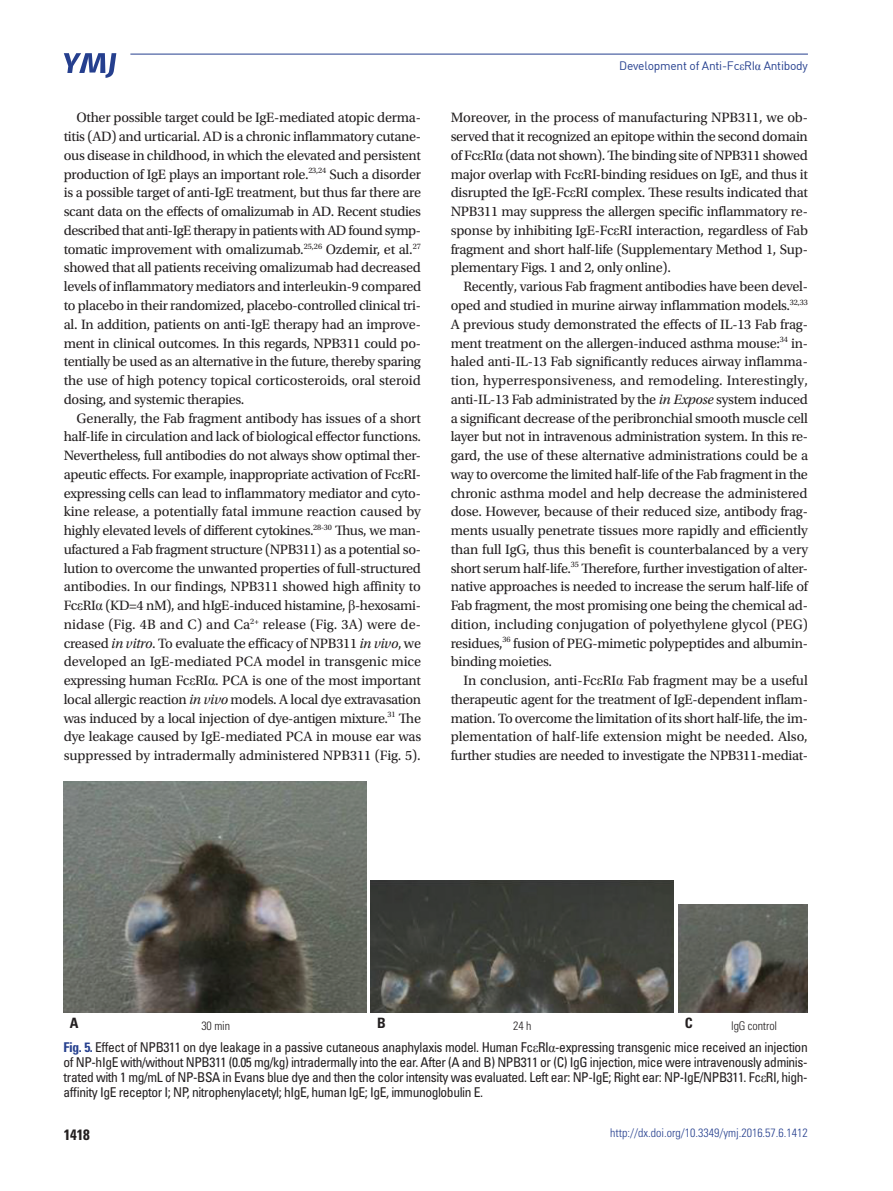
<style>
.page{position:relative;width:893px;height:1191px;background:#fff}
.page>*{position:absolute;margin:0;border:0;box-sizing:border-box;transform-origin:0 0}
.t1{font:700 condensed 15px "Univers LT Std";color:#231f20}
.본문{font:14.25px/18.8px "Utopia Std";letter-spacing:-.02em;color:#231f20;text-align:justify}
.t2{font:700 condensed 14.25px "Univers LT Std";color:#231f20}
.그림제목{font:condensed 13.5px/15px "Univers LT Std";letter-spacing:-.03em;color:#231f20;text-align:justify}
.t3{font:300 condensed 12px "Univers LT Std";color:#253f8e}
.t4{font:12px "Dinreg";letter-spacing:-.02em;color:#253f8e}
.그래프_글{font:300 condensed 12px "Univers LT Std";letter-spacing:-.01em;color:#231f20}
.s1{font-family:"Times New Roman"}
.s2{font-style:italic}
.s3{font-weight:700;color:#253f8e}
.s4{font-family:"Times New Roman";font-stretch:normal}
</style>
<div class="page">
<svg style="left:64px;top:53px;width:52px;height:25px"></svg>
<hr style="left:130px;top:54px;width:678px;height:1px;background:#253f8e">
<img style="left:64px;top:781px;width:303px;height:231px">
<img style="left:371px;top:880px;width:303px;height:132px">
<img style="left:678px;top:905px;width:130px;height:107px">
<p class="본문" style="left:64px;top:109px;width:359px;text-indent:13px">Other possible target could be IgE-mediated atopic derma&shy;titis (AD) and urticarial. AD is a chronic inflammatory cutane&shy;ous disease in childhood, in which the elevated and persistent production of IgE plays an important role.<sup>23,24</sup> Such a disorder is a possible target of anti-IgE treatment, but thus far there are scant data on the effects of omalizumab in AD. Recent studies described that anti-IgE therapy in patients with AD found symp&shy;tomatic improvement with omalizumab.<sup>25,26</sup> Ozdemir, et al.<sup>27 </sup>showed that all patients receiving omalizumab had decreased levels of inflammatory mediators and interleukin-9 compared to placebo in their randomized, placebo-controlled clinical tri&shy;al. In addition, patients on anti-IgE therapy had an improve&shy;ment in clinical outcomes. In this regards, NPB311 could po&shy;tentially be used as an alternative in the future, thereby sparing the use of high potency topical corticosteroids, oral steroid dosing, and systemic therapies.</p>
<p class="본문" style="left:64px;top:409px;width:359px;text-indent:13px">Generally, the Fab fragment antibody has issues of a short half-life in circulation and lack of biological effector functions.<br>Nevertheless, full antibodies do not always show optimal ther&shy;apeutic effects. For example, inappropriate activation of Fc<span class="s1">ε</span>RI&shy;expressing cells can lead to inflammatory mediator and cyto&shy;kine release, a potentially fatal immune reaction caused by highly elevated levels of different cytokines.<sup>28-30</sup> Thus, we man&shy;ufactured a Fab fragment structure (NPB311) as a potential so&shy;lution to overcome the unwanted properties of full-structured antibodies. In our findings, NPB311 showed high affinity to Fc<span class="s1">ε</span>RI<span class="s1">α</span> (KD=4 nM), and hIgE-induced histamine, <span class="s1">β</span>-hexosami&shy;nidase (Fig. 4B and C) and Ca<sup>2+</sup> release (Fig. 3A) were de&shy;creased <span class="s2">in vitro</span>. To evaluate the efficacy of NPB311 <span class="s2">in vivo</span>, we developed an IgE-mediated PCA model in transgenic mice expressing human Fc<span class="s1">ε</span>RI<span class="s1">α</span>. PCA is one of the most important local allergic reaction <span class="s2">in vivo</span> models. A local dye extravasation was induced by a local injection of dye-antigen mixture.<sup>31</sup> The dye leakage caused by IgE-mediated PCA in mouse ear was suppressed by intradermally administered NPB311 (Fig. 5).</p>
<p class="t4" style="left:619px;top:58px;width:190px">Development of Anti-Fc<span class="s1">ε</span>RI<span class="s1">α</span> Antibody</p>
<p class="본문" style="left:451px;top:109px;width:359px">Moreover, in the process of manufacturing NPB311, we ob&shy;served that it recognized an epitope within the second domain of Fc<span class="s1">ε</span>RI<span class="s1">α</span> (data not shown). The binding site of NPB311 showed major overlap with Fc<span class="s1">ε</span>RI-binding residues on IgE, and thus it disrupted the IgE-Fc<span class="s1">ε</span>RI complex. These results indicated that NPB311 may suppress the allergen specific inflammatory re&shy;sponse by inhibiting IgE-Fc<span class="s1">ε</span>RI interaction, regardless of Fab fragment and short half-life (Supplementary Method 1, Sup&shy;plementary Figs. 1 and 2, only online).</p>
<p class="본문" style="left:451px;top:277px;width:359px;text-indent:13px">Recently, various Fab fragment antibodies have been devel&shy;oped and studied in murine airway inflammation models.<sup>32,33<br></sup>A previous study demonstrated the effects of IL-13 Fab frag&shy;ment treatment on the allergen-induced asthma mouse:<sup>34</sup> in&shy;haled anti-IL-13 Fab significantly reduces airway inflamma&shy;tion, hyperresponsiveness, and remodeling. Interestingly, anti-IL-13 Fab administrated by the <span class="s2">in Expose</span> system induced a significant decrease of the peribronchial smooth muscle cell layer but not in intravenous administration system. In this re&shy;gard, the use of these alternative administrations could be a way to overcome the limited half-life of the Fab fragment in the chronic asthma model and help decrease the administered dose. However, because of their reduced size, antibody frag&shy;ments usually penetrate tissues more rapidly and efficiently than full IgG, thus this benefit is counterbalanced by a very short serum half-life.<sup>35</sup> Therefore, further investigation of alter&shy;native approaches is needed to increase the serum half-life of Fab fragment, the most promising one being the chemical ad&shy;dition, including conjugation of polyethylene glycol (PEG) residues,<sup>36</sup> fusion of PEG-mimetic polypeptides and albumin&shy;binding moieties.</p>
<p class="본문" style="left:451px;top:671px;width:359px;text-indent:13px">In conclusion, anti-Fc<span class="s1">ε</span>RI<span class="s1">α</span> Fab fragment may be a useful therapeutic agent for the treatment of IgE-dependent inflam&shy;mation. To overcome the limitation of its short half-life, the im&shy;plementation of half-life extension might be needed. Also, further studies are needed to investigate the NPB311-mediat-</p>
<p class="t2" style="left:70px;top:1013px;width:10px">A</p>
<p class="그래프_글" style="left:201px;top:1018px;width:30px">30 min</p>
<p class="t2" style="left:377px;top:1013px;width:10px">B</p>
<p class="그래프_글" style="left:513px;top:1018px;width:20px">24 h</p>
<p class="t2" style="left:685px;top:1013px;width:9px">C</p>
<p class="그래프_글" style="left:731px;top:1018px;width:48px">lgG control</p>
<p class="그림제목" style="left:64px;top:1039px;width:746px"><span class="s3">Fig. 5.</span> Effect of NPB311 on dye leakage in a passive cutaneous anaphylaxis model. Human Fc<span class="s4">ε</span>RI<span class="s4">α</span>-expressing transgenic mice received an injection of NP-hIgE with/without NPB311 (0.05 mg/kg) intradermally into the ear. After (A and B) NPB311 or (C) IgG injection, mice were intravenously adminis&shy;trated with 1 mg/mL of NP-BSA in Evans blue dye and then the color intensity was evaluated. Left ear: NP-IgE; Right ear: NP-IgE/NPB311. Fc<span class="s4">ε</span>RI, high&shy;affinity IgE receptor I; NP, nitrophenylacetyl; hIgE, human IgE; IgE, immunoglobulin E.</p>
<p class="t1" style="left:64px;top:1125px;width:28px">1418</p>
<p class="t3" style="left:610px;top:1125px;width:199px">http://dx.doi.org/10.3349/ymj.2016.57.6.1412</p>
</div>
